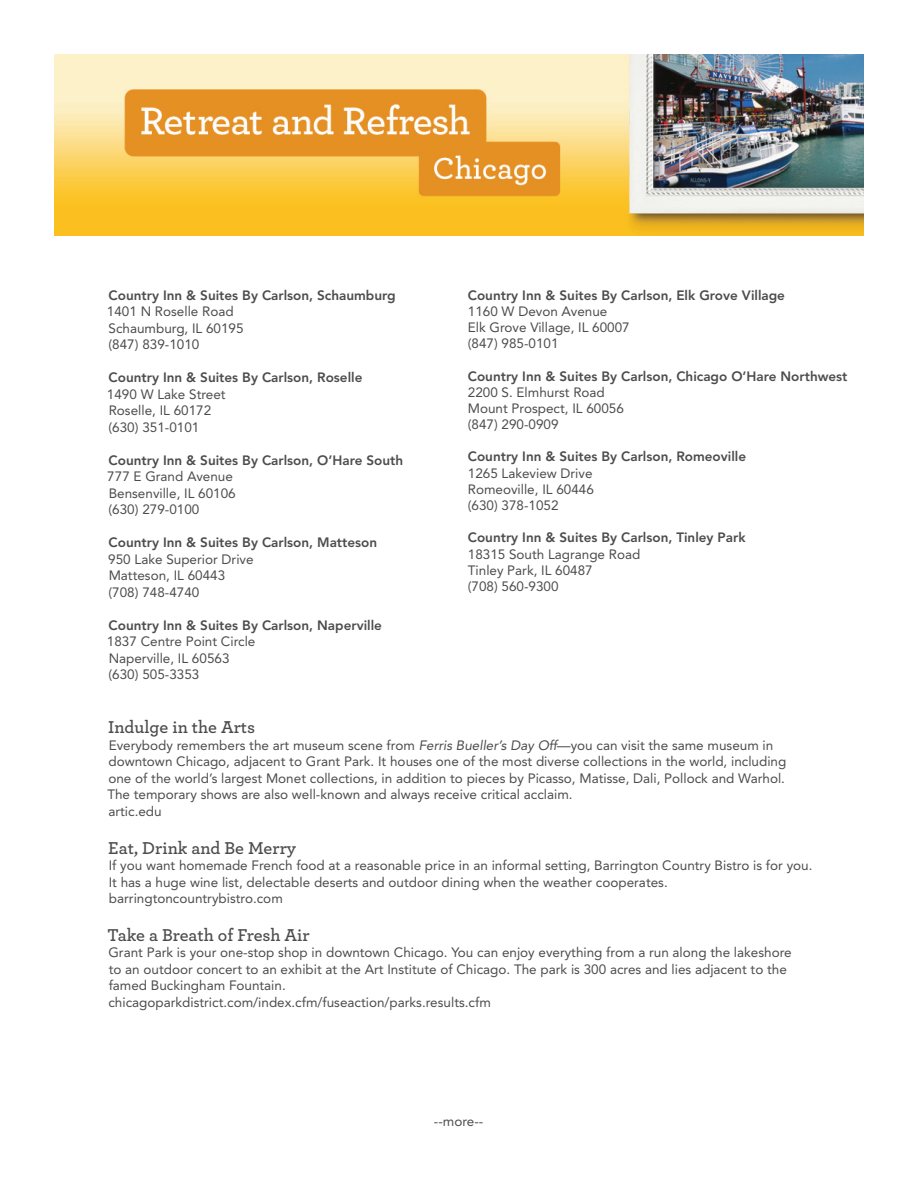
<style>
.page{position:relative;width:918px;height:1188px;background:#fff}
.page>*{position:absolute;margin:0;border:0;box-sizing:border-box;transform-origin:0 0}
.t1{font:600 18px "Archer";color:#4b4c4d}
.t2{font:13.5px/16.5px "Avenir";color:#4b4c4d}
.t3{font:800 13.5px "Avenir";color:#4b4c4d}
.s1{font-style:italic}
</style>
<div class="page">
<img style="left:54px;top:54px;width:810px;height:181px">
<p class="t3" style="left:109px;top:287px;width:289px">Country Inn &amp; Suites By Carlson, Schaumburg</p>
<p class="t2" style="left:107px;top:303px;width:138px">1401 N Roselle Road<br>Schaumburg, IL 60195 (847) 839-1010</p>
<p class="t3" style="left:109px;top:369px;width:255px">Country Inn &amp; Suites By Carlson, Roselle</p>
<p class="t2" style="left:107px;top:386px;width:120px">1490 W Lake Street<br>Roselle, IL 60172 (630) 351-0101</p>
<p class="t3" style="left:109px;top:452px;width:296px">Country Inn &amp; Suites By Carlson, O’Hare South</p>
<p class="t2" style="left:107px;top:468px;width:130px">777 E Grand Avenue<br>Bensenville, IL 60106 (630) 279-0100</p>
<p class="t3" style="left:109px;top:534px;width:270px">Country Inn &amp; Suites By Carlson, Matteson</p>
<p class="t2" style="left:108px;top:551px;width:147px">950 Lake Superior Drive<br>Matteson, IL 60443 (708) 748-4740</p>
<p class="t3" style="left:109px;top:617px;width:275px">Country Inn &amp; Suites By Carlson, Naperville</p>
<p class="t2" style="left:107px;top:633px;width:150px">1837 Centre Point Circle<br>Naperville, IL 60563 (630) 505-3353</p>
<h1 class="t1" style="left:108px;top:714px;width:149px">Indulge in the Arts</h1>
<p class="t2" style="left:107px;top:737px;width:681px">Everybody remembers the art museum scene from <span class="s1">Ferris Bueller’s Day Off</span>—you can visit the same museum in downtown Chicago, adjacent to Grant Park. It houses one of the most diverse collections in the world, including one of the world’s largest Monet collections, in addition to pieces by Picasso, Matisse, Dali, Pollock and Warhol.<br>The temporary shows are also well-known and always receive critical acclaim.<br>artic.edu</p>
<h1 class="t1" style="left:108px;top:834px;width:190px">Eat, Drink and Be Merry</h1>
<p class="t2" style="left:109px;top:857px;width:705px">If you want homemade French food at a reasonable price in an informal setting, Barrington Country Bistro is for you.<br>It has a huge wine list, delectable deserts and outdoor dining when the weather cooperates. barringtoncountrybistro.com</p>
<h1 class="t1" style="left:108px;top:922px;width:204px">Take a Breath of Fresh Air</h1>
<p class="t2" style="left:108px;top:945px;width:685px">Grant Park is your one-stop shop in downtown Chicago. You can enjoy everything from a run along the lakeshore to an outdoor concert to an exhibit at the Art Institute of Chicago. The park is 300 acres and lies adjacent to the famed Buckingham Fountain.<br>chicagoparkdistrict.com/index.cfm/fuseaction/parks.results.cfm</p>
<p class="t3" style="left:468px;top:287px;width:319px">Country Inn &amp; Suites By Carlson, Elk Grove Village</p>
<p class="t2" style="left:468px;top:303px;width:163px">1160 W Devon Avenue<br>Elk Grove Village, IL 60007 (847) 985-0101</p>
<p class="t3" style="left:468px;top:368px;width:381px">Country Inn &amp; Suites By Carlson, Chicago O’Hare Northwest</p>
<p class="t2" style="left:468px;top:384px;width:158px">2200 S. Elmhurst Road<br>Mount Prospect, IL 60056 (847) 290-0909</p>
<p class="t3" style="left:468px;top:449px;width:280px">Country Inn &amp; Suites By Carlson, Romeoville</p>
<p class="t2" style="left:468px;top:465px;width:127px;text-align:justify">1265 Lakeview Drive Romeoville, IL 60446 (630) 378-1052</p>
<p class="t3" style="left:468px;top:530px;width:279px">Country Inn &amp; Suites By Carlson, Tinley Park</p>
<p class="t2" style="left:468px;top:546px;width:174px">18315 South Lagrange Road<br>Tinley Park, IL 60487<br>(708) 560-9300</p>
<p class="t2" style="left:434px;top:1113px;width:51px">--more--</p>
</div>
